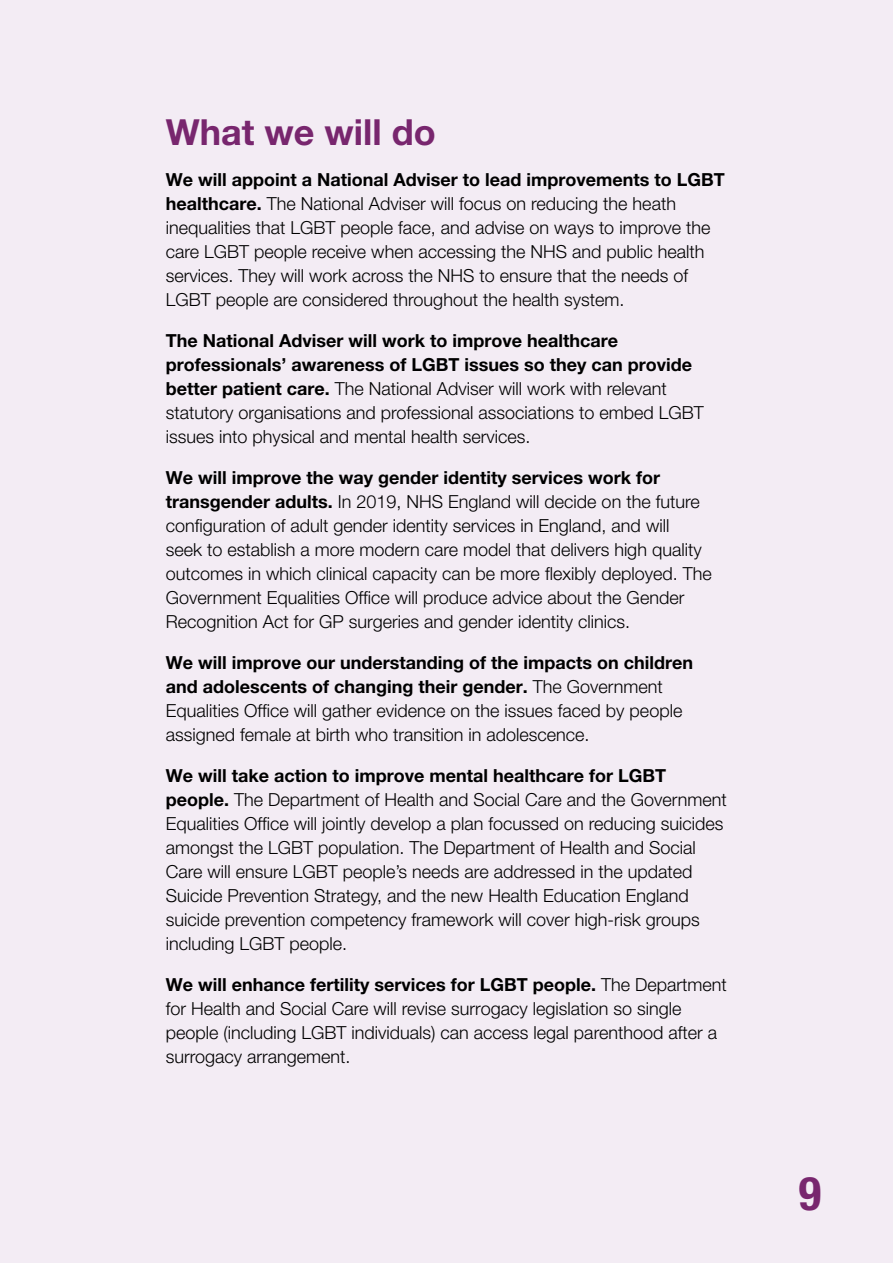
<style>
.page{position:relative;width:893px;height:1263px;background:#f3ecf4}
.page>*{position:absolute;margin:0;border:0;box-sizing:border-box;transform-origin:0 0}
.t1{font:700 condensed 46.5px "Helvetica Neue LT Pro";color:#78266e}
.Heading___L2{font:700 36px "Helvetica Neue LT Pro";color:#78266e}
.Body_copy_-_first_li{font:300 18px/24px "Helvetica Neue LT Pro";color:#000}
.s1{font-weight:700}
</style>
<div class="page">
<p class="Heading___L2" style="left:166px;top:110px;width:271px">What we will do</p>
<p class="Body_copy_-_first_li" style="left:166px;top:167px;width:560px"><span class="s1">We will appoint a National Adviser to lead improvements to LGBT healthcare.</span> The National Adviser will focus on reducing the heath inequalities that LGBT people face, and advise on ways to improve the care LGBT people receive when accessing the NHS and public health services. They will work across the NHS to ensure that the needs of LGBT people are considered throughout the health system.</p>
<p class="Body_copy_-_first_li" style="left:166px;top:328px;width:540px"><span class="s1">The National Adviser will work to improve healthcare professionals’ awareness of LGBT issues so they can provide better patient care.</span> The National Adviser will work with relevant statutory organisations and professional associations to embed LGBT issues into physical and mental health services.</p>
<p class="Body_copy_-_first_li" style="left:166px;top:465px;width:547px"><span class="s1">We will improve the way gender identity services work for transgender adults.</span> In 2019, NHS England will decide on the future configuration of adult gender identity services in England, and will<br>seek to establish a more modern care model that delivers high quality outcomes in which clinical capacity can be more flexibly deployed. The Government Equalities Office will produce advice about the Gender Recognition Act for GP surgeries and gender identity clinics.</p>
<p class="Body_copy_-_first_li" style="left:166px;top:650px;width:529px"><span class="s1">We will improve our understanding of the impacts on children and adolescents of changing their gender.</span> The Government Equalities Office will gather evidence on the issues faced by people assigned female at birth who transition in adolescence.</p>
<p class="Body_copy_-_first_li" style="left:166px;top:763px;width:562px"><span class="s1">We will take action to improve mental healthcare for LGBT people.</span> The Department of Health and Social Care and the Government Equalities Office will jointly develop a plan focussed on reducing suicides amongst the LGBT population. The Department of Health and Social Care will ensure LGBT people’s needs are addressed in the updated Suicide Prevention Strategy, and the new Health Education England suicide prevention competency framework will cover high-risk groups including LGBT people.</p>
<p class="Body_copy_-_first_li" style="left:166px;top:972px;width:562px"><span class="s1">We will enhance fertility services for LGBT people.</span> The Department for Health and Social Care will revise surrogacy legislation so single people (including LGBT individuals) can access legal parenthood after a surrogacy arrangement.</p>
<h1 class="t1" style="left:799px;top:1165px;width:24px">9</h1>
</div>
